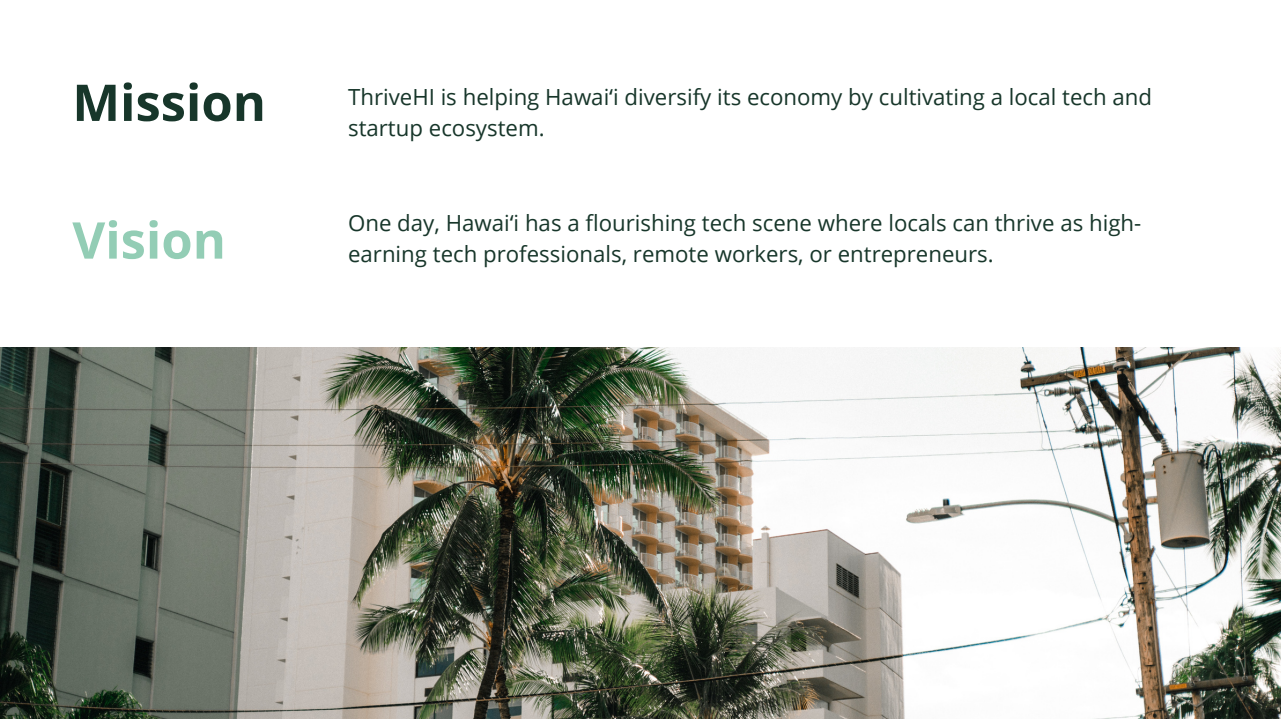
<style>
.page{position:relative;width:1281px;height:720px;background:#fff}
.page>*{position:absolute;margin:0;border:0;box-sizing:border-box;transform-origin:0 0}
.t1{font:700 50.62px "Open Sans";color:#17362a}
.t2{font:700 50.62px "Open Sans";color:#93cdb5}
.t3{font:22.25px/30.6px "Open Sans";color:#17362a}
.s1{font-family:"Noto Sans"}
</style>
<div class="page">
<img style="left:0;top:348px;width:1281px;height:371px">
<p class="t1" style="left:72px;top:67px;width:195px">Mission</p>
<h1 class="t3" style="left:348px;top:81px;width:805px">ThriveHI is helping Hawai<span class="s1">ʻ</span>i diversify its economy by cultivating a local tech and startup ecosystem.</h1>
<p class="t2" style="left:72px;top:205px;width:155px">Vision</p>
<p class="t3" style="left:348px;top:208px;width:794px">One day, Hawai<span class="s1">ʻ</span>i has a flourishing tech scene where locals can thrive as high-</p>
<p class="t3" style="left:348px;top:238px;width:647px">earning tech professionals, remote workers, or entrepreneurs.</p>
</div>
